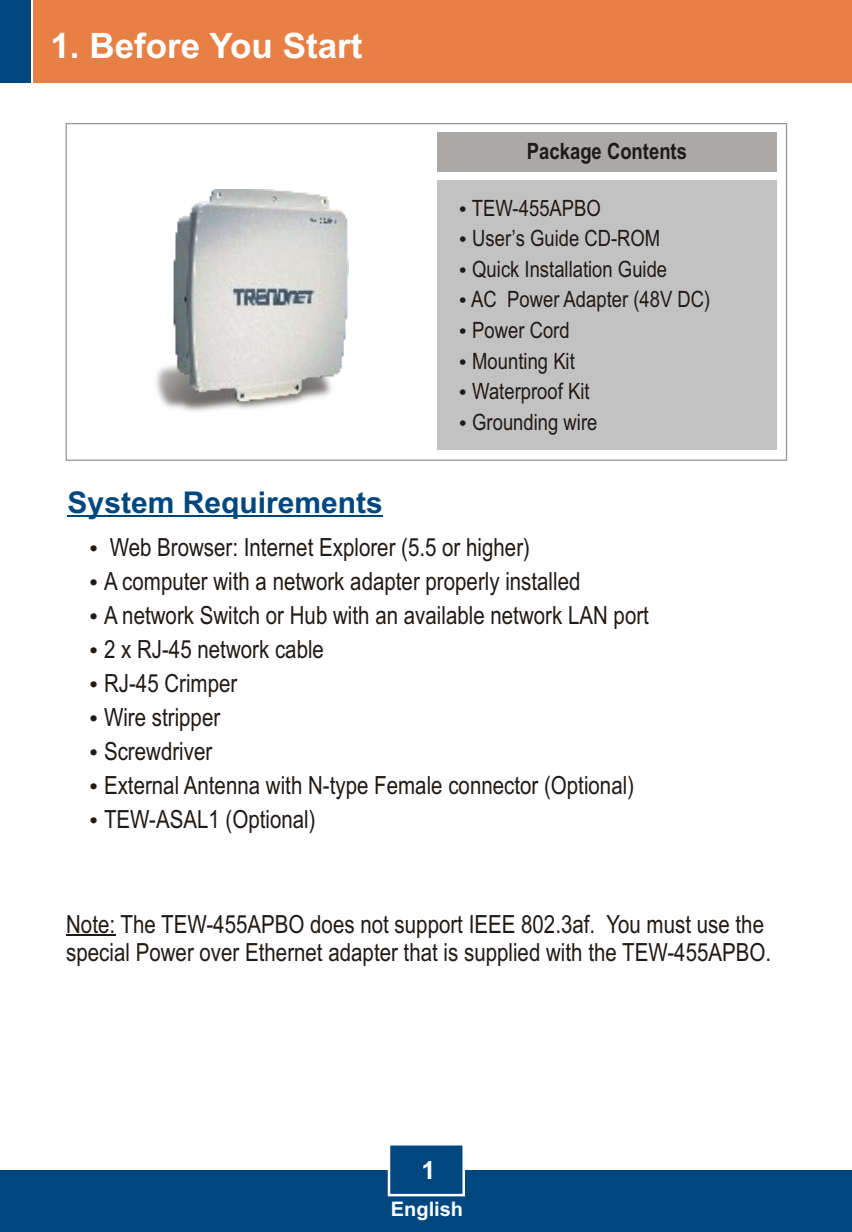
<style>
.page{position:relative;width:852px;height:1232px;background:#fff}
.page>*{position:absolute;margin:0;border:0;box-sizing:border-box;transform-origin:0 0}
.t1{font:700 35px "Arial";color:#fff}
.t2{font:700 30px "Arial";color:#004780}
.t3{font:25px/34px "Arial Narrow";color:#1f1a17}
.t4{font:700 25px "Arial";color:#fff}
.t5{font:22.5px/30.5px "Arial Narrow";color:#1f1a17}
.t6{font:700 22.5px "Arial Narrow";color:#1f1a17}
.t7{font:700 20px "Arial";color:#fff}
</style>
<div class="page">
<hr style="left:68px;top:516px;width:315px;height:1px;background:#004780">
<svg style="left:65px;top:123px;width:722px;height:338px"></svg>
<div style="left:436px;top:180px;width:340px;height:269px;background:#c2c2c2"></div>
<div style="left:0;top:1170px;width:852px;height:62px;background:#004780"></div>
<div style="left:33px;top:0;width:819px;height:83px;background:#e88045"></div>
<div style="left:0;top:0;width:30px;height:83px;background:#004780"></div>
<div style="left:436px;top:132px;width:340px;height:40px;background:#aba8a8"></div>
<svg style="left:387px;top:1145px;width:78px;height:52px"></svg>
<hr style="left:66px;top:935px;width:49px;height:1px;background:#1f1a17">
<img style="left:152px;top:190px;width:197px;height:225px">
<h1 class="t1" style="left:50px;top:32px;width:313px">1. Before You Start</h1>
<p class="t2" style="left:68px;top:491px;width:317px">System Requirements</p>
<p class="t6" style="left:527px;top:143px;width:161px">Package Contents</p>
<p class="t5" style="left:471px;top:195px;width:240px">TEW-455APBO<br>User’s Guide CD-ROM<br>Quick Installation Guide<br>AC Power Adapter (48V DC)<br>Power Cord<br>Mounting Kit<br>Waterproof Kit<br>Grounding wire</p>
<p class="t3" style="left:110px;top:532px;width:422px">Web Browser: Internet Explorer (5.5 or higher)</p>
<p class="t3" style="left:104px;top:566px;width:546px">A computer with a network adapter properly installed<br>A network Switch or Hub with an available network LAN port<br>2 x RJ-45 network cable<br>RJ-45 Crimper<br>Wire stripper<br>Screwdriver<br>External Antenna with N-type Female connector (Optional)<br>TEW-ASAL1 (Optional)</p>
<p class="t3" style="left:66px;top:912px;width:706px;line-height:28.2px">Note: The TEW-455APBO does not support IEEE 802.3af. You must use the special Power over Ethernet adapter that is supplied with the TEW-455APBO.</p>
<p class="t4" style="left:421px;top:1160px;width:15px">1</p>
<p class="t7" style="left:391px;top:1201px;width:74px">English</p>
</div>
